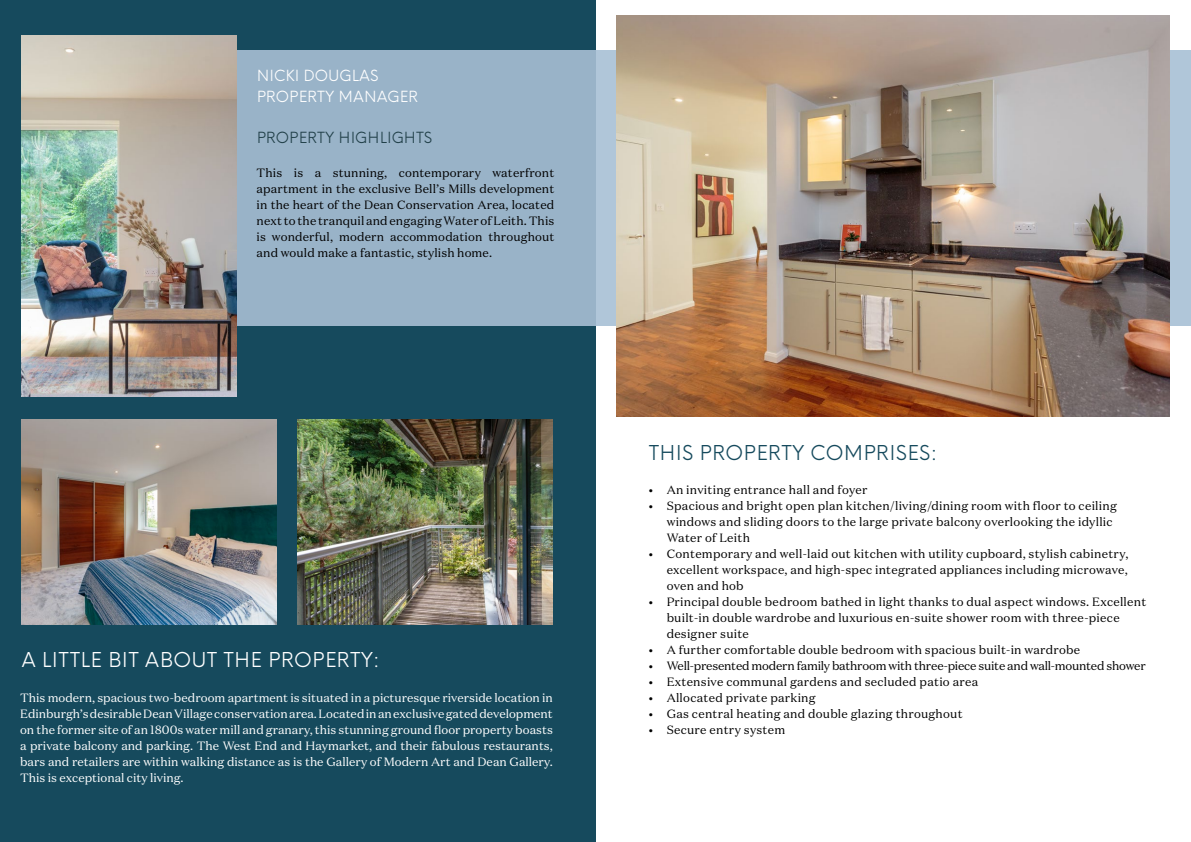
<style>
.page{position:relative;width:1191px;height:842px;background:#fff}
.page>*{position:absolute;margin:0;border:0;box-sizing:border-box;transform-origin:0 0}
.t1{font:20px "Coulters Neue Einstellung";letter-spacing:.01em;color:#fff}
.t2{font:20px "Coulters Neue Einstellung";letter-spacing:.01em;color:#164a5d}
.t3{font:15px/21px "Coulters Neue Einstellung";color:#fff}
.t4{font:15px "Coulters Neue Einstellung";color:#214049}
.t5{font:12px/16px "Domaine Text";letter-spacing:.02em;color:#000;text-align:justify}
.t6{font:12px/16px "Domaine Text";color:#fff;text-align:justify}
.t7{font:12px "Domaine Text";letter-spacing:-.02em;color:#000}
</style>
<div class="page">
<div style="left:0;top:0;width:595px;height:842px;background:#164a5d"></div>
<svg style="left:236px;top:51px;width:955px;height:275px;background:#9bb4c9"></svg>
<img style="left:21px;top:36px;width:215px;height:360px">
<img style="left:617px;top:16px;width:552px;height:401px">
<img style="left:21px;top:419px;width:255px;height:205px">
<img style="left:298px;top:419px;width:255px;height:205px">
<p class="t3" style="left:257px;top:63px;width:163px">NICKI DOUGLAS<br>PROPERTY MANAGER</p>
<p class="t4" style="left:257px;top:124px;width:177px">PROPERTY HIGHLIGHTS</p>
<p class="t5" style="left:257px;top:164px;width:299px">This is a stunning, contemporary waterfront apartment in the exclusive Bell’s Mills development in the heart of the Dean Conservation Area, located next to the tranquil and engaging Water of Leith. This is wonderful, modern accommodation throughout and would make a fantastic, stylish home.</p>
<h1 class="t1" style="left:21px;top:642px;width:360px">A LITTLE BIT ABOUT THE PROPERTY:</h1>
<p class="t6" style="left:20px;top:689px;width:534px">This modern, spacious two-bedroom apartment is situated in a picturesque riverside location in Edinburgh’s desirable Dean Village conservation area. Located in an exclusive gated development on the former site of an 1800s water mill and granary, this stunning ground floor property boasts a private balcony and parking. The West End and Haymarket, and their fabulous restaurants, bars and retailers are within walking distance as is the Gallery of Modern Art and Dean Gallery.<br>This is exceptional city living.</p>
<h1 class="t2" style="left:649px;top:435px;width:290px">THIS PROPERTY COMPRISES:</h1>
<p class="t5" style="left:648px;top:482px;width:220px">• An inviting entrance hall and foyer</p>
<p class="t5" style="left:666px;top:498px;width:452px;text-align:left;text-indent:-18px">• Spacious and bright open plan kitchen/living/dining room with floor to ceiling windows and sliding doors to the large private balcony overlooking the idyllic<br>Water of Leith</p>
<p class="t5" style="left:666px;top:546px;width:463px;text-indent:-18px">• Contemporary and well-laid out kitchen with utility cupboard, stylish cabinetry, excellent workspace, and high-spec integrated appliances including microwave, oven and hob</p>
<p class="t5" style="left:666px;top:594px;width:481px;text-align:left;text-indent:-18px">• Principal double bedroom bathed in light thanks to dual aspect windows. Excellent built-in double wardrobe and luxurious en-suite shower room with three-piece designer suite</p>
<p class="t5" style="left:648px;top:642px;width:433px">• A further comfortable double bedroom with spacious built-in wardrobe</p>
<p class="t7" style="left:648px;top:658px;width:498px">• Well-presented modern family bathroom with three-piece suite and wall-mounted shower</p>
<p class="t5" style="left:648px;top:674px;width:331px">• Extensive communal gardens and secluded patio area</p>
<p class="t5" style="left:648px;top:690px;width:169px">• Allocated private parking</p>
<p class="t5" style="left:648px;top:706px;width:315px">• Gas central heating and double glazing throughout</p>
<p class="t5" style="left:648px;top:722px;width:138px">• Secure entry system</p>
</div>
